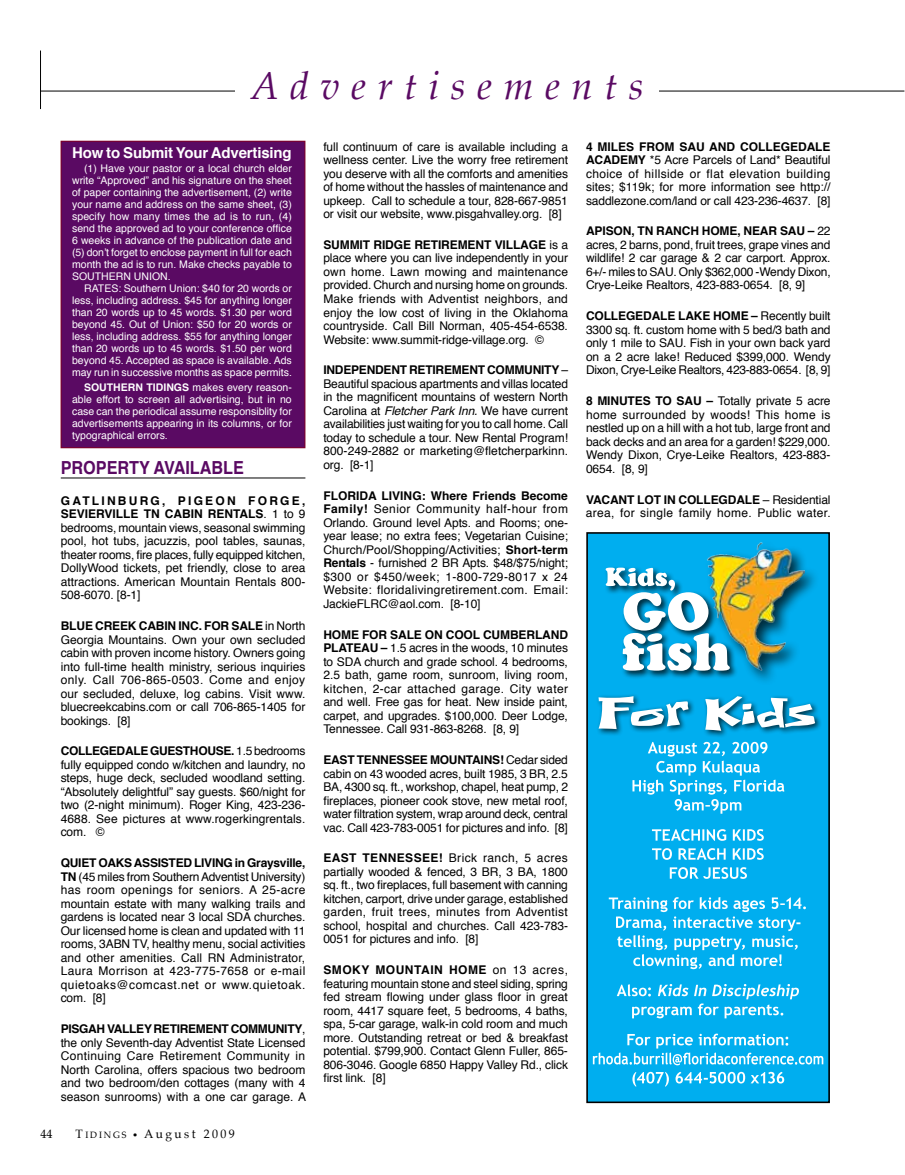
<style>
.page{position:relative;width:905px;height:1175px;background:#fff}
.page>*{position:absolute;margin:0;border:0;box-sizing:border-box;transform-origin:0 0}
.t1{font:italic 38.4px "Palatino";letter-spacing:.3em;color:#5a0a63}
.t2{font:700 18px "Helvetica";color:#5a0a63;scale:.9 1}
.t3{font:700 15px "Helvetica";letter-spacing:-.01em;color:#fff}
.t4{font:12px/13.5px "Helvetica";letter-spacing:-.01em;color:#000;text-align:justify}
.t5{font:12px/13.5px "Helvetica";letter-spacing:.025em;color:#000}
.t6{font:700 12px "Helvetica";color:#000}
.t7{font:12px "Palatino";letter-spacing:.2em;color:#000}
.t8{font:10.5px/12px "Helvetica";color:#fff;text-align:justify}
.s1{font-weight:700}
.s2{font-size:9px}
.s3{font-style:italic}
</style>
<div class="page">
<hr style="left:40px;top:91px;width:864px;height:1px;background:#000">
<hr style="left:40px;top:51px;width:1px;height:58px;background:#000">
<div style="left:236px;top:44px;width:422px;height:105px;background:#fff"></div>
<div style="left:61px;top:141px;width:244px;height:307px;background:#5a0a63"></div>
<div style="left:61px;top:141px;width:244px;height:307px;border:1px solid #820024"></div>
<hr style="left:61px;top:477px;width:244px;height:1px;background:#000">
<div style="left:587px;top:533px;width:242px;height:569px;background:#00aeef"></div>
<div style="left:586px;top:532px;width:243px;height:571px;border:2px solid #000"></div>
<div style="left:703px;top:538px;width:116px;height:146px;background:#000;opacity:.75"></div>
<img style="left:703px;top:542px;width:101px;height:140px">
<div style="left:595px;top:693px;width:227px;height:44px;background:#000;opacity:.75"></div>
<svg style="left:598px;top:696px;width:217px;height:35px"></svg>
<div style="left:620px;top:631px;width:118px;height:48px;background:#000;opacity:.75"></div>
<svg style="left:605px;top:567px;width:124px;height:104px"></svg>
<svg style="left:632px;top:1071px;width:152px;height:15px"></svg>
<svg style="left:593px;top:1033px;width:230px;height:32px"></svg>
<svg style="left:616px;top:984px;width:183px;height:34px"></svg>
<svg style="left:608px;top:897px;width:197px;height:72px"></svg>
<svg style="left:669px;top:867px;width:78px;height:12px"></svg>
<svg style="left:652px;top:848px;width:111px;height:11px"></svg>
<svg style="left:652px;top:829px;width:111px;height:11px"></svg>
<svg style="left:632px;top:742px;width:152px;height:71px"></svg>
<h1 class="t1" style="left:250px;top:55px;width:395px">Advertisements</h1>
<p class="t3" style="left:72px;top:141px;width:221px">How to Submit Your Advertising</p>
<p class="t8" style="left:72px;top:162px;width:221px;text-indent:12px">(1) Have your pastor or a local church elder write “Approved” and his signature on the sheet of paper containing the advertisement, (2) write your name and address on the same sheet, (3) specify how many times the ad is to run, (4) send the approved ad to your conference office 6 weeks in advance of the publication date and (5) don’t forget to enclose payment in full for each month the ad is to run. Make checks payable to SOUTHERN</p>
<p class="t8" style="left:134px;top:270px;width:15px">UNION</p>
<p class="t8" style="left:168px;top:270px;width:4px">.</p>
<p class="t8" style="left:72px;top:282px;width:221px;text-indent:39px">S: Southern Union: $40 for 20 words or less, including address. $45 for anything longer than 20 words up to 45 words. $1.30 per word beyond 45. Out of Union: $50 for 20 words or less, including address. $55 for anything longer than 20 words up to 45 words. $1.50 per word beyond 45. Accepted as space is available. Ads may run in successive months as space permits.</p>
<p class="t8" style="left:72px;top:381px;width:221px;text-indent:12px"><span class="s1">SOUTHERN TIDINGS</span> makes every reason&shy;able effort to screen all advertising, but in no case can the periodical assume responsiblity for advertisements appearing in its columns, or for typographical errors.</p>
<p class="t8" style="left:84px;top:282px;width:8px">RATE</p>
<h2 class="t2" style="left:61px;top:453px;width:205px">PROPERTY AVAILABLE</h2>
<p class="t6" style="left:61px;top:490px;width:23px">Gatlinburg</p>
<p class="t6" style="left:162px;top:490px;width:37px">, Pigeon</p>
<p class="t6" style="left:248px;top:490px;width:21px">Forge</p>
<p class="t6" style="left:302px;top:490px;width:5px">,</p>
<p class="t6" style="left:61px;top:504px;width:16px">Sevierville</p>
<p class="t6" style="left:144px;top:504px;width:38px">Tn Cabin</p>
<p class="t6" style="left:208px;top:504px;width:18px">Rentals</p>
<p class="t4" style="left:61px;top:507px;width:246px;text-indent:203px">. 1 to 9 bedrooms, mountain views, seasonal swimming pool, hot tubs, jacuzzis, pool tables, saunas, theater rooms, fire places, fully equipped kitchen, DollyWood tickets, pet friendly, close to area attractions. American Mountain Rentals 800- 508-6070. [8-1]</p>
<p class="t4" style="left:61px;top:619px;width:246px"><span class="s1">BLUE CREEK CABIN INC. FOR SALE</span> in North Georgia Mountains. Own your own secluded cabin with proven income history. Owners going into full-time health ministry, serious inquiries only. Call 706-865-0503. Come and enjoy our secluded, deluxe, log cabins. Visit www. bluecreekcabins.com or call 706-865-1405 for bookings. [8]</p>
<p class="t4" style="left:61px;top:744px;width:246px"><span class="s1">COLLEGEDALE GUESTHOUSE.</span> 1.5 bedrooms fully equipped condo w/kitchen and laundry, no steps, huge deck, secluded woodland setting. “Absolutely delightful” say guests. $60/night for two (2-night minimum). Roger King, 423-236- 4688. See pictures at www.rogerkingrentals. com. ©</p>
<p class="t4" style="left:61px;top:856px;width:246px"><span class="s1">QUIET OAKS ASSISTED LIVING in Graysville, TN</span> (45 miles from Southern Adventist University) has room openings for seniors. A 25-acre mountain estate with many walking trails and gardens is located near 3 local SDA churches.<br>Our licensed home is clean and updated with 11 rooms, 3ABN TV, healthy menu, social activities and other amenities. Call RN Administrator, Laura Morrison at 423-775-7658 or e-mail quietoaks@comcast.net or www.quietoak. com. [8]</p>
<p class="t4" style="left:61px;top:1022px;width:246px"><span class="s1">PISGAH VALLEY RETIREMENT COMMUNITY</span>, the only Seventh-day Adventist State Licensed Continuing Care Retirement Community in North Carolina, offers spacious two bedroom and two bedroom/den cottages (many with 4 season sunrooms) with a one car garage. A</p>
<p class="t7" style="left:40px;top:1124px;width:13px">44</p>
<p class="t7" style="left:76px;top:1124px;width:161px">T<span class="s2">IDINGS •</span> August 2009</p>
<p class="t4" style="left:323px;top:140px;width:246px">full continuum of care is available including a wellness center. Live the worry free retirement you deserve with all the comforts and amenities of home without the hassles of maintenance and upkeep. Call to schedule a tour, 828-667-9851 or visit our website, www.pisgahvalley.org. [8]</p>
<p class="t4" style="left:323px;top:238px;width:246px"><span class="s1">SUMMIT RIDGE RETIREMENT VILLAGE</span> is a place where you can live independently in your own home. Lawn mowing and maintenance provided. Church and nursing home on grounds.<br>Make friends with Adventist neighbors, and enjoy the low cost of living in the Oklahoma countryside. Call Bill Norman, 405-454-6538.<br>Website: www.summit-ridge-village.org. ©</p>
<p class="t4" style="left:323px;top:364px;width:246px"><span class="s1">INDEPENDENT RETIREMENT COMMUNITY</span> – Beautiful spacious apartments and villas located in the magnificent mountains of western North Carolina at <span class="s3">Fletcher Park Inn.</span> We have current availabilities just waiting for you to call home. Call today to schedule a tour. New Rental Program!<br>800-249-2882 or marketing@fletcherparkinn. org. [8-1]</p>
<p class="t4" style="left:323px;top:489px;width:246px"><span class="s1">FLORIDA LIVING: Where Friends Become Family!</span> Senior Community half-hour from Orlando. Ground level Apts. and Rooms; one&shy;year lease; no extra fees; Vegetarian Cuisine; Church/Pool/Shopping/Activities; <span class="s1">Short-term Rentals</span> - furnished 2 BR Apts. $48/$75/night; $300 or $450/week; 1-800-729-8017 x 24<br>Website: floridalivingretirement.com. Email:<br>JackieFLRC@aol.com. [8-10]</p>
<p class="t4" style="left:323px;top:628px;width:246px"><span class="s1">HOME FOR SALE ON COOL CUMBERLAND PLATEAU –</span> 1.5 acres in the woods, 10 minutes to SDA church and grade school. 4 bedrooms, 2.5 bath, game room, sunroom, living room, kitchen, 2-car attached garage. City water and well. Free gas for heat. New inside paint, carpet, and upgrades. $100,000. Deer Lodge, Tennessee. Call 931-863-8268. [8, 9]</p>
<p class="t4" style="left:323px;top:753px;width:246px"><span class="s1">EAST TENNESSEE MOUNTAINS!</span> Cedar sided cabin on 43 wooded acres, built 1985, 3 BR, 2.5<br>BA, 4300 sq. ft., workshop, chapel, heat pump, 2 fireplaces, pioneer cook stove, new metal roof, water filtration system, wrap around deck, central vac. Call 423-783-0051 for pictures and info. [8]</p>
<p class="t4" style="left:323px;top:851px;width:246px"><span class="s1">EAST TENNESSEE!</span> Brick ranch, 5 acres partially wooded &amp; fenced, 3 BR, 3 BA, 1800 sq. ft., two fireplaces, full basement with canning kitchen, carport, drive under garage, established garden, fruit trees, minutes from Adventist school, hospital and churches. Call 423-783- 0051 for pictures and info. [8]</p>
<p class="t4" style="left:323px;top:963px;width:246px"><span class="s1">SMOKY MOUNTAIN HOME</span> on 13 acres, featuring mountain stone and steel siding, spring fed stream flowing under glass floor in great room, 4417 square feet, 5 bedrooms, 4 baths, spa, 5-car garage, walk-in cold room and much more. Outstanding retreat or bed &amp; breakfast potential. $799,900. Contact Glenn Fuller, 865- 806-3046. Google 6850 Happy Valley Rd., click first link. [8]</p>
<p class="t4" style="left:586px;top:140px;width:246px"><span class="s1">4 MILES FROM SAU AND COLLEGEDALE ACADEMY</span> *5 Acre Parcels of Land* Beautiful choice of hillside or flat elevation building sites; $119k; for more information see http:// saddlezone.com/land or call 423-236-4637. [8]</p>
<p class="t4" style="left:586px;top:225px;width:246px"><span class="s1">APISON, TN RANCH HOME, NEAR SAU –</span> 22 acres, 2 barns, pond, fruit trees, grape vines and wildlife! 2 car garage &amp; 2 car carport. Approx.<br>6+/- miles to SAU. Only $362,000 -Wendy Dixon, Crye-Leike Realtors, 423-883-0654. [8, 9]</p>
<p class="t4" style="left:586px;top:310px;width:246px"><span class="s1">COLLEGEDALE LAKE HOME –</span> Recently built 3300 sq. ft. custom home with 5 bed/3 bath and only 1 mile to SAU. Fish in your own back yard on a 2 acre lake! Reduced $399,000. Wendy Dixon, Crye-Leike Realtors, 423-883-0654. [8, 9]</p>
<p class="t4" style="left:586px;top:394px;width:246px"><span class="s1">8 MINUTES TO SAU –</span> Totally private 5 acre home surrounded by woods! This home is nestled up on a hill with a hot tub, large front and back decks and an area for a garden! $229,000.<br>Wendy Dixon, Crye-Leike Realtors, 423-883- 0654. [8, 9]</p>
<p class="t5" style="left:586px;top:493px;width:246px"><span class="s1">VACANT LOT IN COLLEGDALE</span> – Residential area, for single family home. Public water.</p>
</div>
